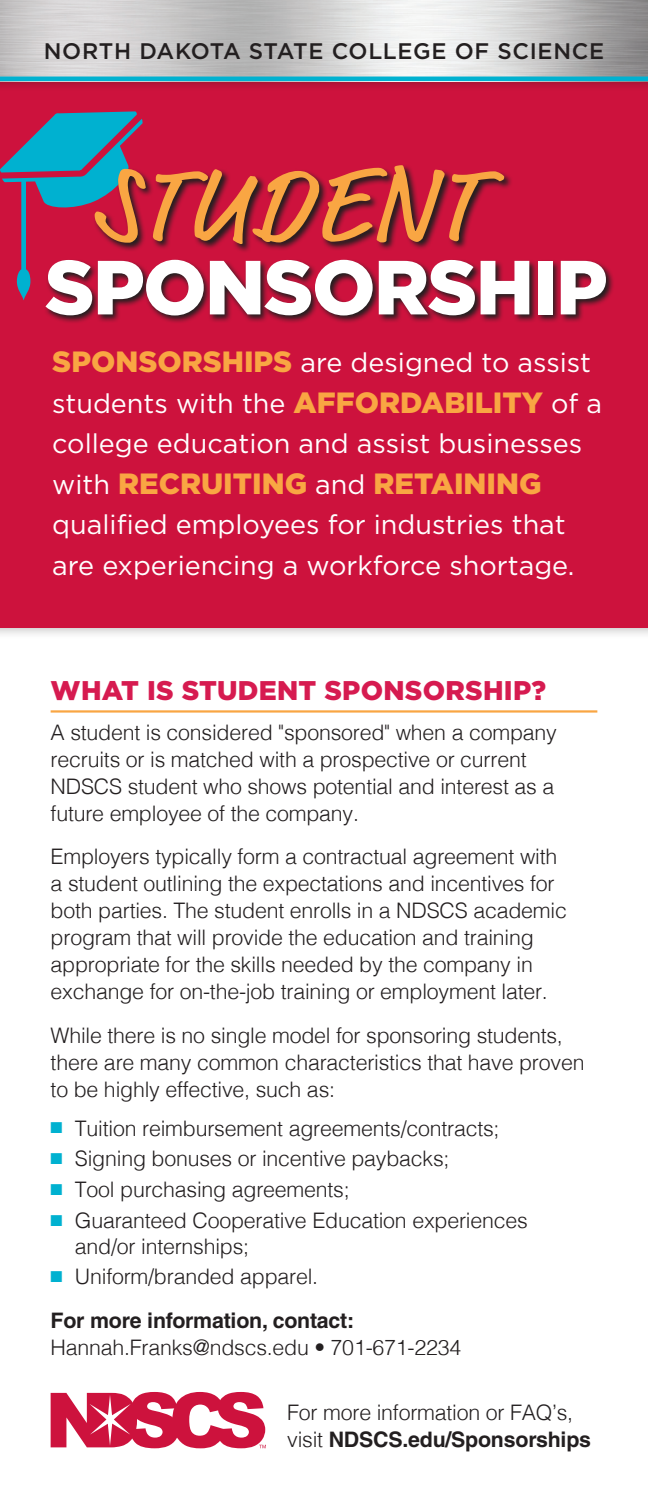
<style>
.page{position:relative;width:648px;height:1499px;background:#fff}
.page>*{position:absolute;margin:0;border:0;box-sizing:border-box;transform-origin:0 0}
.t1{font:108px "Market OT";letter-spacing:.02em;color:#f9a643}
.t2{font:900 76.5px "Gotham";letter-spacing:-.02em;color:#fff}
.Text{font:900 29.25px "Gotham";color:#f9a643}
.Text-2{font:27px/40.5px "Gotham";color:#fff}
.Heading{font:900 27px "Gotham";letter-spacing:.01em;color:#d61b50}
.t3{font:500 22.5px "Gotham";letter-spacing:.03em;color:#231f20}
.Text-3{font:300 21.38px/27px "Helvetica";letter-spacing:-.01em;color:#231f20}
.s1{font-weight:900;font-size:29.25px;color:#f9a643}
.s2{font-weight:400;font-size:27px;color:#fff}
.s3{color:#00b1d0}
.s4{font-weight:700}
</style>
<div class="page">
<div style="left:0;top:0;width:648px;height:628px;background:#cd123d"></div>
<div style="left:0;top:0;width:648px;height:93px;background:#231f20;opacity:.5"></div>
<svg style="left:0;top:0;width:648px;height:81px;background:#c0cacc"></svg>
<svg style="left:0;top:111px;width:143px;height:189px"></svg>
<hr style="left:51px;top:710px;width:546px;height:2px;background:#f9a643">
<svg style="left:51px;top:1392px;width:215px;height:56px"></svg>
<svg style="left:93px;top:164px;width:418px;height:89px"></svg>
<svg style="left:44px;top:259px;width:569px;height:64px"></svg>
<p class="t3" style="left:44px;top:38px;width:562px">NORTH DAKOTA STATE COLLEGE OF SCIENCE</p>
<p class="t1" style="left:93px;top:140px;width:388px">STUDENT</p>
<p class="t2" style="left:45px;top:235px;width:564px">SPONSORSHIP</p>
<p class="Text-2" style="left:52px;top:342px;width:551px"><span class="s1">SPONSORSHIPS</span> are designed to assist students with the <span class="s1">AFFORDABILITY</span> of a college education and assist businesses</p>
<p class="Text" style="left:52px;top:463px;width:491px"><span class="s2">with</span> RECRUITING <span class="s2">and</span> RETAINING</p>
<p class="Text-2" style="left:52px;top:504px;width:524px">qualified employees for industries that are experiencing a workforce shortage.</p>
<p class="Heading" style="left:51px;top:672px;width:497px">WHAT IS STUDENT SPONSORSHIP?</p>
<p class="Text-3" style="left:51px;top:717px;width:508px">A student is considered "sponsored" when a company recruits or is matched with a prospective or current NDSCS student who shows potential and interest as a future employee of the company.</p>
<p class="Text-3" style="left:51px;top:842px;width:518px">Employers typically form a contractual agreement with a student outlining the expectations and incentives for both parties. The student enrolls in a NDSCS academic program that will provide the education and training appropriate for the skills needed by the company in exchange for on-the-job training or employment later.</p>
<p class="Text-3" style="left:51px;top:1020px;width:535px">While there is no single model for sponsoring students, there are many common characteristics that have proven to be highly effective, such as:</p>
<p class="Text-3" style="left:51px;top:1113px;width:450px"><span class="s3">■</span> Tuition reimbursement agreements/contracts;</p>
<p class="Text-3" style="left:51px;top:1143px;width:400px"><span class="s3">■</span> Signing bonuses or incentive paybacks;</p>
<p class="Text-3" style="left:51px;top:1174px;width:301px"><span class="s3">■</span> Tool purchasing agreements;</p>
<p class="Text-3" style="left:75px;top:1205px;width:454px;line-height:25.9px;text-indent:-24px"><span class="s3">■</span> Guaranteed Cooperative Education experiences and/or internships;</p>
<p class="Text-3" style="left:51px;top:1261px;width:269px"><span class="s3">■</span> Uniform/branded apparel.</p>
<p class="Text-3" style="left:51px;top:1305px;width:412px"><span class="s4">For more information, contact:<br></span>Hannah.Franks@ndscs.edu • 701-671-2234</p>
<p class="Text-3" style="left:287px;top:1397px;width:305px">For more information or FAQ’s, visit <span class="s4">NDSCS.edu/Sponsorships</span></p>
</div>
